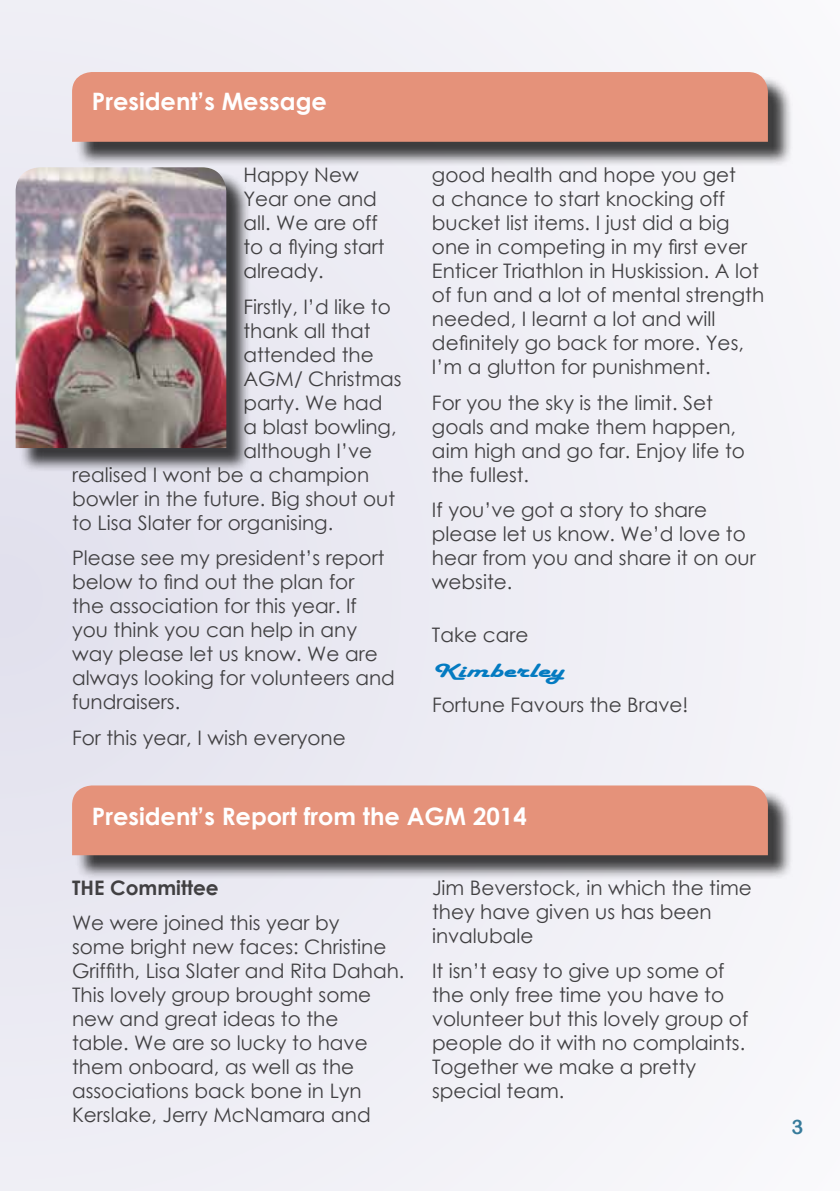
<style>
.page{position:relative;width:840px;height:1191px;background:#fff}
.page>*{position:absolute;margin:0;border:0;box-sizing:border-box;transform-origin:0 0}
.t1{font:700 24px "Century Gothic";color:#fff}
.t2{font:20px/24px "Century Gothic";color:#414042}
.t3{font:700 20px "Century Gothic";color:#414042}
.t4{font:20px "Harlow Solid";color:#047bc1;scale:1.6 1}
.t5{font:20px "Arial Rounded MT Bold";color:#377b9b}
</style>
<div class="page">
<div style="left:0;top:0;width:839px;height:1191px;background:#efeef5"></div>
<div style="left:75px;top:75px;width:717px;height:91px;background:#000;opacity:.75"></div>
<div style="left:72px;top:72px;width:695px;height:70px;background:#e5927a"></div>
<div style="left:75px;top:788px;width:717px;height:92px;background:#000;opacity:.75"></div>
<div style="left:72px;top:785px;width:695px;height:70px;background:#e5927a"></div>
<div style="left:19px;top:170px;width:232px;height:303px;background:#000;opacity:.75"></div>
<img style="left:16px;top:167px;width:210px;height:281px">
<p class="t1" style="left:92px;top:83px;width:236px">President’s Message</p>
<p class="t2" style="left:243px;top:163px;width:143px">Happy New<br>Year one and all. We are off to a flying start already.</p>
<p class="t2" style="left:243px;top:294px;width:149px">Firstly, I’d like to</p>
<p class="t2" style="left:243px;top:318px;width:129px">thank all that</p>
<p class="t2" style="left:243px;top:342px;width:132px">attended the</p>
<p class="t2" style="left:243px;top:366px;width:160px">AGM/ Christmas</p>
<p class="t2" style="left:243px;top:390px;width:141px">party. We had</p>
<p class="t2" style="left:243px;top:414px;width:155px">a blast bowling,</p>
<p class="t2" style="left:243px;top:438px;width:130px">although I’ve</p>
<p class="t2" style="left:72px;top:462px;width:298px">realised I wont be a champion</p>
<p class="t2" style="left:72px;top:486px;width:324px">bowler in the future. Big shout out</p>
<p class="t2" style="left:72px;top:510px;width:262px">to Lisa Slater for organising.</p>
<p class="t2" style="left:72px;top:545px;width:324px">Please see my president’s report below to find out the plan for<br>the association for this year. If you think you can help in any way please let us know. We are always looking for volunteers and fundraisers.</p>
<p class="t2" style="left:72px;top:725px;width:275px">For this year, I wish everyone</p>
<p class="t2" style="left:432px;top:163px;width:333px">good health and hope you get<br>a chance to start knocking off bucket list items. I just did a big one in competing in my first ever<br>Enticer Triathlon in Huskission. A lot of fun and a lot of mental strength needed, I learnt a lot and will definitely go back for more. Yes,<br>I’m a glutton for punishment.</p>
<p class="t2" style="left:432px;top:390px;width:314px">For you the sky is the limit. Set goals and make them happen, aim high and go far. Enjoy life to the fullest.</p>
<p class="t2" style="left:432px;top:497px;width:325px">If you’ve got a story to share please let us know. We’d love to hear from you and share it on our website.</p>
<p class="t2" style="left:432px;top:622px;width:98px">Take care</p>
<p class="t4" style="left:432px;top:659px;width:84px">Kimberley</p>
<p class="t2" style="left:432px;top:692px;width:258px">Fortune Favours the Brave!</p>
<p class="t1" style="left:92px;top:798px;width:436px">President’s Report from the AGM 2014</p>
<p class="t3" style="left:72px;top:872px;width:148px">THE Committee</p>
<p class="t2" style="left:72px;top:910px;width:334px">We were joined this year by<br>some bright new faces: Christine<br>Griffith, Lisa Slater and Rita Dahah.<br>This lovely group brought some new and great ideas to the<br>table. We are so lucky to have them onboard, as well as the associations back bone in Lyn<br>Kerslake, Jerry McNamara and</p>
<p class="t2" style="left:432px;top:875px;width:321px">Jim Beverstock, in which the time they have given us has been invalubale</p>
<p class="t2" style="left:432px;top:958px;width:318px">It isn’t easy to give up some of the only free time you have to volunteer but this lovely group of people do it with no complaints.<br>Together we make a pretty special team.</p>
<p class="t5" style="left:791px;top:1114px;width:13px">3</p>
</div>
